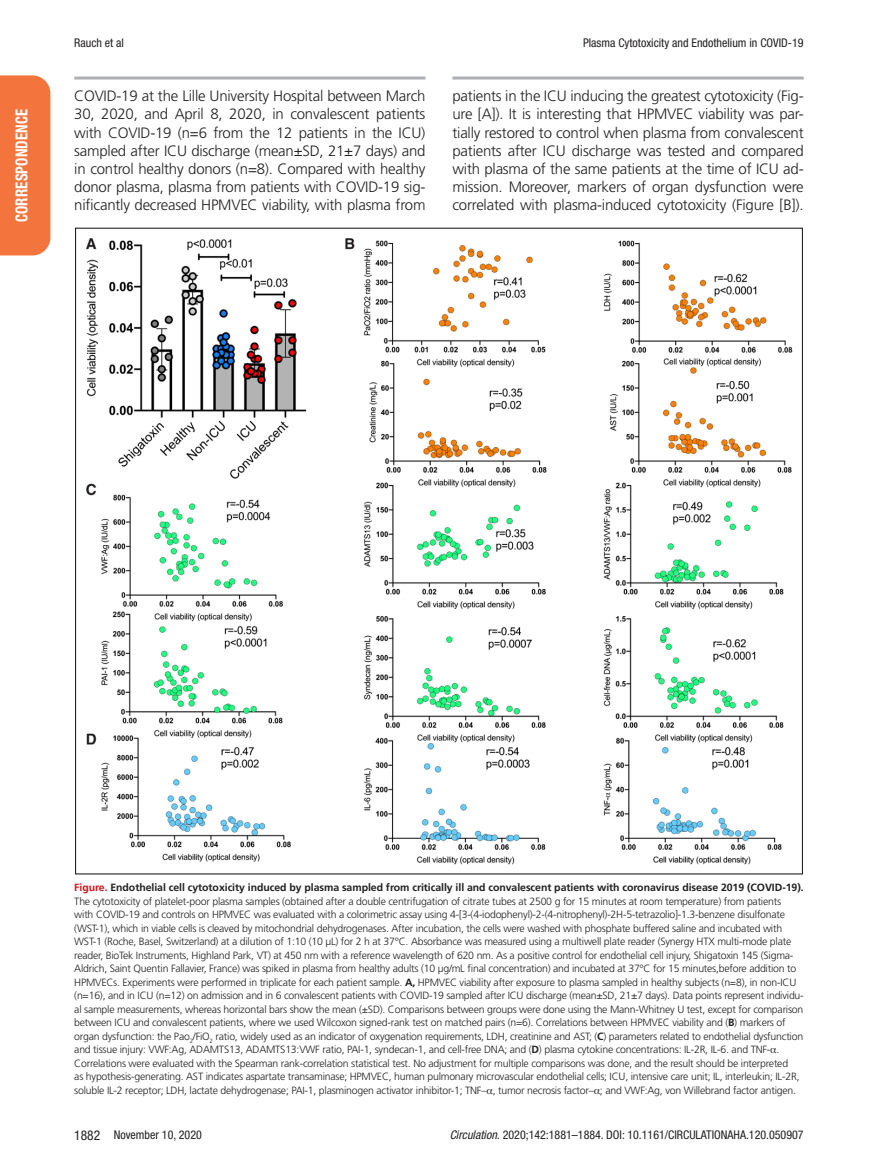
<style>
.page{position:relative;width:878px;height:1175px;background:#fff}
.page>*{position:absolute;margin:0;border:0;box-sizing:border-box;transform-origin:0 0}
.t1{font:700 condensed 16.5px "Helvetica Neue LT Std";letter-spacing:.01em;color:#fff;scale:.9 1}
.t2{font:300 15px/18.1px "Frutiger LT Std";letter-spacing:-.015em;color:#231f20;text-align:justify}
.t3{font:condensed 12px "Helvetica Neue LT Std";color:#231f20}
.t4{font:300 10.5px/13.5px "Frutiger LT Std";letter-spacing:-.02em;color:#231f20}
.s1{font-weight:700;color:#cd151d}
.s2{font-weight:700}
.s3{font-family:"Gandhari Unicode";font-weight:400}
.s4{font-size:13.5px}
.s5{font-style:italic}
</style>
<div class="page">
<svg style="left:74px;top:76px;width:351px;height:4px"></svg>
<svg style="left:452px;top:76px;width:351px;height:4px"></svg>
<div style="left:0;top:75px;width:50px;height:180px;background:#f3753d"></div>
<svg style="left:75px;top:227px;width:728px;height:648px"></svg>
<h1 class="t1" style="left:12px;top:222px;width:127px;rotate:-90deg">CORRESPONDENCE</h1>
<p class="t3" style="left:74px;top:36px;width:51px">Rauch et al</p>
<p class="t3" style="left:583px;top:36px;width:222px">Plasma Cytotoxicity and Endothelium in COVID-19</p>
<p class="t2" style="left:74px;top:87px;width:353px">COVID-19 at the Lille University Hospital between March 30, 2020, and April 8, 2020, in convalescent patients with COVID-19 (n=6 from the 12 patients in the ICU) sampled after ICU discharge (mean±SD, 21±7 days) and in control healthy donors (n=8). Compared with healthy donor plasma, plasma from patients with COVID-19 sig&shy;nificantly decreased HPMVEC viability, with plasma from</p>
<p class="t2" style="left:452px;top:87px;width:353px">patients in the ICU inducing the greatest cytotoxicity (Fig&shy;ure [A]). It is interesting that HPMVEC viability was par&shy;tially restored to control when plasma from convalescent patients after ICU discharge was tested and compared with plasma of the same patients at the time of ICU ad&shy;mission. Moreover, markers of organ dysfunction were correlated with plasma-induced cytotoxicity (Figure [B]).</p>
<p class="t4" style="left:74px;top:881px;width:731px"><span class="s1">Figure.</span> <span class="s2">Endothelial cell cytotoxicity induced by plasma sampled from critically ill and convalescent patients with coronavirus disease 2019 (COVID-19).<br></span>The cytotoxicity of platelet-poor plasma samples (obtained after a double centrifugation of citrate tubes at 2500 g for 15 minutes at room temperature) from patients<br>with COVID-19 and controls on HPMVEC was evaluated with a colorimetric assay using 4-[3-(4-iodophenyl)-2-(4-nitrophenyl)-2H-5-tetrazolio]-1.3-benzene disulfonate (WST-1), which in viable cells is cleaved by mitochondrial dehydrogenases. After incubation, the cells were washed with phosphate buffered saline and incubated with WST-1 (Roche, Basel, Switzerland) at a dilution of 1:10 (10 µL) for 2 h at 37°C. Absorbance was measured using a multiwell plate reader (Synergy HTX multi-mode plate reader, BioTek Instruments, Highland Park, VT) at 450 nm with a reference wavelength of 620 nm. As a positive control for endothelial cell injury, Shigatoxin 145 (Sigma-Aldrich, Saint Quentin Fallavier, France) was spiked in plasma from healthy adults (10 µg/mL final concentration) and incubated at 37°C for 15 minutes,before addition to HPMVECs. Experiments were performed in triplicate for each patient sample. <span class="s2">A,</span> HPMVEC viability after exposure to plasma sampled in healthy subjects (n=8), in non-ICU (n=16), and in ICU (n=12) on admission and in 6 convalescent patients with COVID-19 sampled after ICU discharge (mean±SD, 21±7 days). Data points represent individu&shy;al sample measurements, whereas horizontal bars show the mean (±SD). Comparisons between groups were done using the Mann-Whitney U test, except for comparison between ICU and convalescent patients, where we used Wilcoxon signed-rank test on matched pairs (n=6). Correlations between HPMVEC viability and (<span class="s2">B</span>) markers of organ dysfunction: the Pao<sub>2</sub>/FiO<sub>2</sub> ratio, widely used as an indicator of oxygenation requirements, LDH, creatinine and AST; (<span class="s2">C</span>) parameters related to endothelial dysfunction and tissue injury: VWF:Ag, ADAMTS13, ADAMTS13:VWF ratio, PAI-1, syndecan-1, and cell-free DNA; and (<span class="s2">D</span>) plasma cytokine concentrations: IL-2R, IL-6. and TNF-<span class="s3">α</span>.<br>Correlations were evaluated with the Spearman rank-correlation statistical test. No adjustment for multiple comparisons was done, and the result should be interpreted<br>as hypothesis-generating. AST indicates aspartate transaminase; HPMVEC, human pulmonary microvascular endothelial cells; ICU, intensive care unit; IL, interleukin; IL-2R, soluble IL-2 receptor; LDH, lactate dehydrogenase; PAI-1, plasminogen activator inhibitor-1; TNF–<span class="s3">α</span>, tumor necrosis factor–<span class="s3">α</span>; and VWF:Ag, von Willebrand factor antigen.</p>
<p class="t3" style="left:74px;top:1127px;width:129px"><span class="s4">1882</span> November 10, 2020</p>
<p class="t3" style="left:449px;top:1127px;width:355px"><span class="s5">Circulation.</span> 2020;142:1881–1884. DOI: 10.1161/CIRCULATIONAHA.120.050907</p>
</div>
